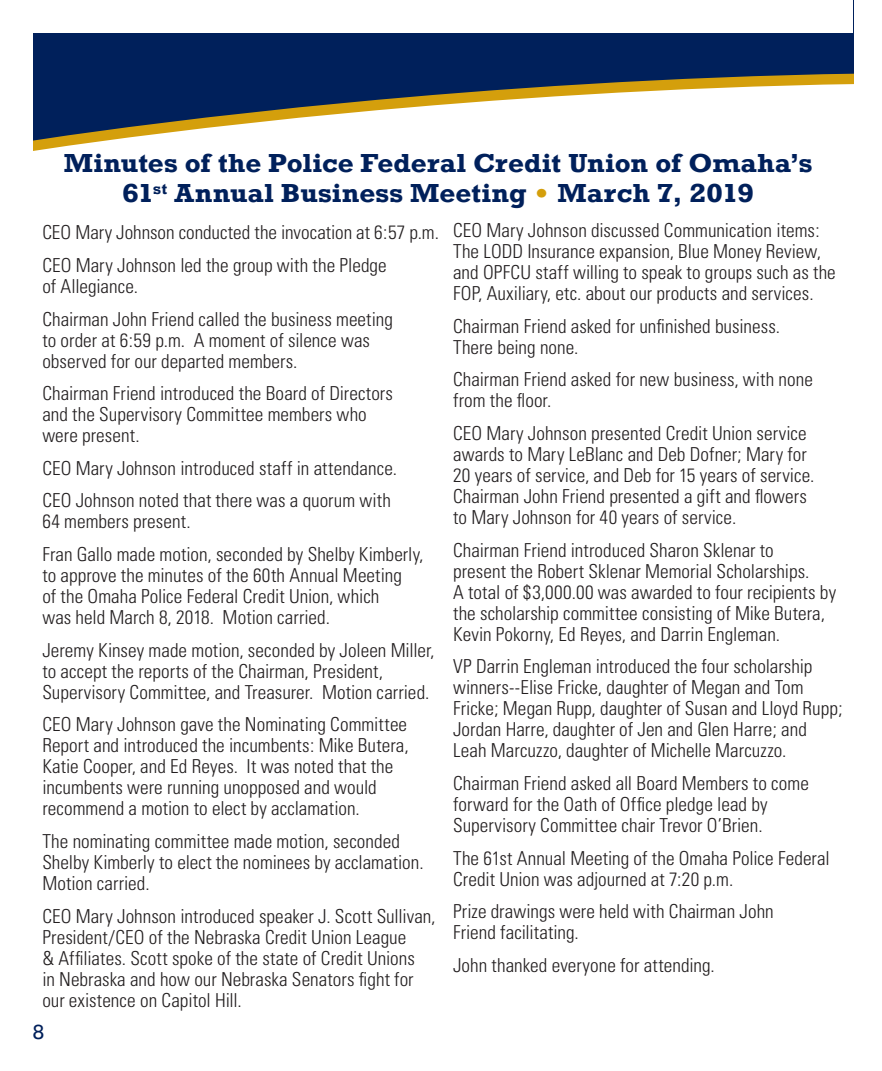
<style>
.page{position:relative;width:882px;height:1071px;background:#fff}
.page>*{position:absolute;margin:0;border:0;box-sizing:border-box;transform-origin:0 0}
.t1{font:700 24.5px/29.8px "Rockwell";letter-spacing:.005em;color:#00205b;text-align:center;scale:1.06 1}
.t2{font:21px "Rockwell";color:#00205b}
.t3{font:300 condensed 19.25px/21px "Univers";color:#231f20}
.s1{font-family:"Univers";font-weight:300;font-stretch:condensed;color:#d49f0c}
</style>
<div class="page">
<svg style="left:33px;top:33px;width:820px;height:112px;fill:#00205b"></svg>
<p class="t1" style="left:64px;top:148px;width:708px">Minutes of the Police Federal Credit Union of Omaha’s<br>61<sup>st</sup> Annual Business Meeting <span class="s1">•</span> March 7, 2019</p>
<p class="t3" style="left:42px;top:216px;width:398px;line-height:32.7px">CEO Mary Johnson conducted the invocation at 6:57 p.m.<br>CEO Mary Johnson led the group with the Pledge</p>
<p class="t3" style="left:42px;top:270px;width:352px;line-height:32.7px">of Allegiance.<br>Chairman John Friend called the business meeting</p>
<p class="t3" style="left:42px;top:329px;width:329px">to order at 6:59 p.m. A moment of silence was observed for our departed members.</p>
<p class="t3" style="left:42px;top:383px;width:352px">Chairman Friend introduced the Board of Directors and the Supervisory Committee members who were present.</p>
<p class="t3" style="left:42px;top:452px;width:356px;line-height:32.7px">CEO Mary Johnson introduced staff in attendance.<br>CEO Johnson noted that there was a quorum with</p>
<p class="t3" style="left:42px;top:505px;width:383px;line-height:32.7px">64 members present.<br>Fran Gallo made motion, seconded by Shelby Kimberly,</p>
<p class="t3" style="left:42px;top:565px;width:361px">to approve the minutes of the 60th Annual Meeting of the Omaha Police Federal Credit Union, which was held March 8, 2018. Motion carried.</p>
<p class="t3" style="left:42px;top:640px;width:394px">Jeremy Kinsey made motion, seconded by Joleen Miller, to accept the reports of the Chairman, President,<br>Supervisory Committee, and Treasurer. Motion carried.</p>
<p class="t3" style="left:42px;top:714px;width:368px">CEO Mary Johnson gave the Nominating Committee Report and introduced the incumbents: Mike Butera, Katie Cooper, and Ed Reyes. It was noted that the incumbents were running unopposed and would recommend a motion to elect by acclamation.</p>
<p class="t3" style="left:42px;top:831px;width:383px">The nominating committee made motion, seconded<br>Shelby Kimberly to elect the nominees by acclamation.<br>Motion carried.</p>
<p class="t3" style="left:42px;top:905px;width:395px">CEO Mary Johnson introduced speaker J. Scott Sullivan, President/CEO of the Nebraska Credit Union League<br>&amp; Affiliates. Scott spoke of the state of Credit Unions<br>in Nebraska and how our Nebraska Senators fight for our existence on Capitol Hill.</p>
<p class="t2" style="left:33px;top:1020px;width:13px">8</p>
<p class="t3" style="left:453px;top:220px;width:384px">CEO Mary Johnson discussed Communication items:<br>The LODD Insurance expansion, Blue Money Review, and OPFCU staff willing to speak to groups such as the FOP, Auxiliary, etc. about our products and services.</p>
<p class="t3" style="left:453px;top:315px;width:329px">Chairman Friend asked for unfinished business.<br>There being none.</p>
<p class="t3" style="left:453px;top:369px;width:361px">Chairman Friend asked for new business, with none from the floor.</p>
<p class="t3" style="left:453px;top:423px;width:363px">CEO Mary Johnson presented Credit Union service awards to Mary LeBlanc and Deb Dofner; Mary for 20 years of service, and Deb for 15 years of service.<br>Chairman John Friend presented a gift and flowers to Mary Johnson for 40 years of service.</p>
<p class="t3" style="left:453px;top:539px;width:385px">Chairman Friend introduced Sharon Sklenar to<br>present the Robert Sklenar Memorial Scholarships.<br>A total of $3,000.00 was awarded to four recipients by the scholarship committee consisting of Mike Butera, Kevin Pokorny, Ed Reyes, and Darrin Engleman.</p>
<p class="t3" style="left:453px;top:656px;width:391px">VP Darrin Engleman introduced the four scholarship winners--Elise Fricke, daughter of Megan and Tom Fricke; Megan Rupp, daughter of Susan and Lloyd Rupp; Jordan Harre, daughter of Jen and Glen Harre; and Leah Marcuzzo, daughter of Michelle Marcuzzo.</p>
<p class="t3" style="left:453px;top:773px;width:357px">Chairman Friend asked all Board Members to come forward for the Oath of Office pledge lead by<br>Supervisory Committee chair Trevor O’Brien.</p>
<p class="t3" style="left:453px;top:847px;width:378px">The 61st Annual Meeting of the Omaha Police Federal<br>Credit Union was adjourned at 7:20 p.m.</p>
<p class="t3" style="left:453px;top:901px;width:322px">Prize drawings were held with Chairman John<br>Friend facilitating.</p>
<p class="t3" style="left:453px;top:955px;width:263px">John thanked everyone for attending.</p>
</div>
